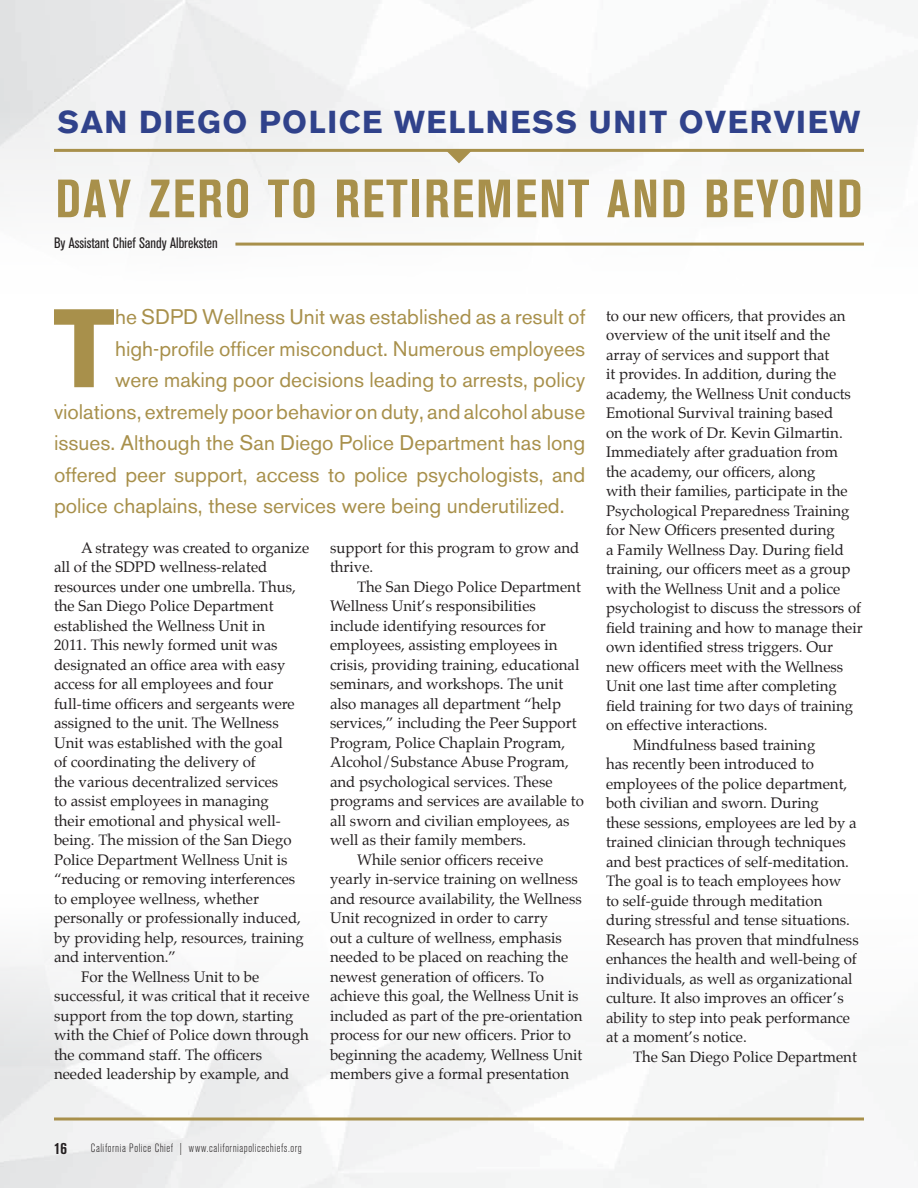
<style>
.page{position:relative;width:918px;height:1188px;background:#fff}
.page>*{position:absolute;margin:0;border:0;box-sizing:border-box;transform-origin:0 0}
.t1{font:700 110.25px "Akzidenz Grotesk BE";color:#a8904b}
.t2{font:700 condensed 53.4px "Akzidenz Grotesk BE";letter-spacing:.04em;color:#a8904b}
.t3{font:700 31.5px "Akzidenz Grotesk BE";letter-spacing:.05em;color:#30428b}
.t4{font:21px "Akzidenz Grotesk BE";color:#a8904b}
.t5{font:700 condensed 16.5px "Akzidenz Grotesk BE";color:#231f20}
.t6{font:15px/19.5px "Palatino";color:#231f20}
.t7{font:condensed 15px "Akzidenz Grotesk BE";color:#231f20}
.t8{font:300 condensed 12px "Akzidenz Grotesk BE";letter-spacing:.045em;color:#231f20}
</style>
<div class="page">
<hr style="left:54px;top:149px;width:810px;height:3px;background:#a8904b">
<svg style="left:445px;top:151px;width:28px;height:12px"></svg>
<hr style="left:235px;top:243px;width:629px;height:3px;background:#a8904b">
<hr style="left:54px;top:1118px;width:810px;height:2px;background:#a8904b">
<h3 class="t3" style="left:58px;top:104px;width:804px">SAN DIEGO POLICE WELLNESS UNIT OVERVIEW</h3>
<h2 class="t2" style="left:55px;top:168px;width:809px">DAY ZERO TO RETIREMENT AND BEYOND</h2>
<p class="t7" style="left:54px;top:235px;width:165px">By Assistant Chief Sandy Albreksten</p>
<h1 class="t1" style="left:53px;top:285px;width:63px">T</h1>
<h3 class="t4" style="left:115px;top:304px;width:472px">he SDPD Wellness Unit was established as a result of</h3>
<h3 class="t4" style="left:115px;top:336px;width:472px">high-profile officer misconduct. Numerous employees</h3>
<h3 class="t4" style="left:115px;top:367px;width:472px">were making poor decisions leading to arrests, policy</h3>
<h3 class="t4" style="left:54px;top:399px;width:533px">violations, extremely poor behavior on duty, and alcohol abuse</h3>
<h3 class="t4" style="left:54px;top:430px;width:533px">issues. Although the San Diego Police Department has long</h3>
<h3 class="t4" style="left:54px;top:462px;width:533px">offered peer support, access to police psychologists, and</h3>
<h3 class="t4" style="left:54px;top:493px;width:512px">police chaplains, these services were being underutilized.</h3>
<p class="t6" style="left:81px;top:538px;width:230px">A strategy was created to organize</p>
<p class="t6" style="left:54px;top:557px;width:215px">all of the SDPD wellness-related</p>
<p class="t6" style="left:54px;top:577px;width:243px">resources under one umbrella. Thus,</p>
<p class="t6" style="left:54px;top:596px;width:221px">the San Diego Police Department</p>
<p class="t6" style="left:54px;top:616px;width:213px">established the Wellness Unit in</p>
<p class="t6" style="left:54px;top:635px;width:225px">2011. This newly formed unit was</p>
<p class="t6" style="left:54px;top:655px;width:233px">designated an office area with easy</p>
<p class="t6" style="left:54px;top:674px;width:221px">access for all employees and four</p>
<p class="t6" style="left:54px;top:694px;width:242px">full-time officers and sergeants were</p>
<p class="t6" style="left:54px;top:713px;width:226px">assigned to the unit. The Wellness</p>
<p class="t6" style="left:54px;top:733px;width:230px">Unit was established with the goal</p>
<p class="t6" style="left:54px;top:752px;width:203px">of coordinating the delivery of</p>
<p class="t6" style="left:54px;top:772px;width:226px">the various decentralized services</p>
<p class="t6" style="left:54px;top:791px;width:216px">to assist employees in managing</p>
<p class="t6" style="left:54px;top:811px;width:228px">their emotional and physical well-</p>
<p class="t6" style="left:54px;top:830px;width:239px">being. The mission of the San Diego</p>
<p class="t6" style="left:54px;top:850px;width:235px">Police Department Wellness Unit is</p>
<p class="t6" style="left:54px;top:869px;width:243px">“reducing or removing interferences</p>
<p class="t6" style="left:54px;top:889px;width:207px">to employee wellness, whether</p>
<p class="t6" style="left:54px;top:908px;width:249px">personally or professionally induced,</p>
<p class="t6" style="left:54px;top:928px;width:251px">by providing help, resources, training</p>
<p class="t6" style="left:54px;top:947px;width:124px">and intervention.”</p>
<p class="t6" style="left:81px;top:967px;width:180px">For the Wellness Unit to be</p>
<p class="t6" style="left:54px;top:986px;width:257px">successful, it was critical that it receive</p>
<p class="t6" style="left:54px;top:1006px;width:241px">support from the top down, starting</p>
<p class="t6" style="left:54px;top:1025px;width:256px">with the Chief of Police down through</p>
<p class="t6" style="left:54px;top:1045px;width:210px">the command staff. The officers</p>
<p class="t6" style="left:54px;top:1064px;width:237px">needed leadership by example, and</p>
<p class="t6" style="left:330px;top:538px;width:251px">support for this program to grow and thrive.</p>
<p class="t6" style="left:357px;top:577px;width:225px">The San Diego Police Department</p>
<p class="t6" style="left:330px;top:596px;width:207px">Wellness Unit’s responsibilities</p>
<p class="t6" style="left:330px;top:616px;width:217px">include identifying resources for</p>
<p class="t6" style="left:330px;top:635px;width:229px">employees, assisting employees in</p>
<p class="t6" style="left:330px;top:655px;width:251px">crisis, providing training, educational</p>
<p class="t6" style="left:330px;top:674px;width:235px">seminars, and workshops. The unit</p>
<p class="t6" style="left:330px;top:694px;width:233px">also manages all department “help</p>
<p class="t6" style="left:330px;top:713px;width:248px">services,” including the Peer Support</p>
<p class="t6" style="left:330px;top:733px;width:237px">Program, Police Chaplain Program,</p>
<p class="t6" style="left:330px;top:752px;width:240px">Alcohol/Substance Abuse Program,</p>
<p class="t6" style="left:330px;top:772px;width:224px">and psychological services. These</p>
<p class="t6" style="left:330px;top:791px;width:255px">programs and services are available to</p>
<p class="t6" style="left:330px;top:811px;width:241px">all sworn and civilian employees, as</p>
<p class="t6" style="left:330px;top:830px;width:198px">well as their family members.</p>
<p class="t6" style="left:357px;top:850px;width:188px">While senior officers receive</p>
<p class="t6" style="left:330px;top:869px;width:249px">yearly in-service training on wellness</p>
<p class="t6" style="left:330px;top:889px;width:253px">and resource availability, the Wellness</p>
<p class="t6" style="left:330px;top:908px;width:220px">Unit recognized in order to carry</p>
<p class="t6" style="left:330px;top:928px;width:233px">out a culture of wellness, emphasis</p>
<p class="t6" style="left:330px;top:947px;width:240px">needed to be placed on reaching the</p>
<p class="t6" style="left:330px;top:967px;width:215px">newest generation of officers. To</p>
<p class="t6" style="left:330px;top:986px;width:250px">achieve this goal, the Wellness Unit is</p>
<p class="t6" style="left:330px;top:1006px;width:254px">included as part of the pre-orientation</p>
<p class="t6" style="left:330px;top:1025px;width:243px">process for our new officers. Prior to</p>
<p class="t6" style="left:330px;top:1045px;width:254px">beginning the academy, Wellness Unit</p>
<p class="t6" style="left:330px;top:1064px;width:241px">members give a formal presentation</p>
<p class="t6" style="left:606px;top:306px;width:241px">to our new officers, that provides an</p>
<p class="t6" style="left:606px;top:325px;width:226px">overview of the unit itself and the</p>
<p class="t6" style="left:606px;top:345px;width:225px">array of services and support that</p>
<p class="t6" style="left:606px;top:364px;width:232px">it provides. In addition, during the</p>
<p class="t6" style="left:606px;top:384px;width:247px">academy, the Wellness Unit conducts</p>
<p class="t6" style="left:606px;top:403px;width:229px">Emotional Survival training based</p>
<p class="t6" style="left:606px;top:423px;width:238px">on the work of Dr. Kevin Gilmartin.</p>
<p class="t6" style="left:606px;top:442px;width:234px">Immediately after graduation from</p>
<p class="t6" style="left:606px;top:462px;width:211px">the academy, our officers, along</p>
<p class="t6" style="left:606px;top:481px;width:243px">with their families, participate in the</p>
<p class="t6" style="left:606px;top:501px;width:245px">Psychological Preparedness Training</p>
<p class="t6" style="left:606px;top:520px;width:230px">for New Officers presented during</p>
<p class="t6" style="left:606px;top:540px;width:239px">a Family Wellness Day. During field</p>
<p class="t6" style="left:606px;top:559px;width:246px">training, our officers meet as a group</p>
<p class="t6" style="left:606px;top:579px;width:236px">with the Wellness Unit and a police</p>
<p class="t6" style="left:606px;top:598px;width:257px">psychologist to discuss the stressors of</p>
<p class="t6" style="left:606px;top:618px;width:258px">field training and how to manage their</p>
<p class="t6" style="left:606px;top:637px;width:229px">own identified stress triggers. Our</p>
<p class="t6" style="left:606px;top:657px;width:239px">new officers meet with the Wellness</p>
<p class="t6" style="left:606px;top:676px;width:232px">Unit one last time after completing</p>
<p class="t6" style="left:606px;top:696px;width:249px">field training for two days of training</p>
<p class="t6" style="left:606px;top:715px;width:163px">on effective interactions.</p>
<p class="t6" style="left:633px;top:735px;width:184px">Mindfulness based training</p>
<p class="t6" style="left:606px;top:754px;width:210px">has recently been introduced to</p>
<p class="t6" style="left:606px;top:774px;width:243px">employees of the police department,</p>
<p class="t6" style="left:606px;top:793px;width:214px">both civilian and sworn. During</p>
<p class="t6" style="left:606px;top:813px;width:252px">these sessions, employees are led by a</p>
<p class="t6" style="left:606px;top:832px;width:241px">trained clinician through techniques</p>
<p class="t6" style="left:606px;top:852px;width:245px">and best practices of self-meditation.</p>
<p class="t6" style="left:606px;top:871px;width:237px">The goal is to teach employees how</p>
<p class="t6" style="left:606px;top:891px;width:218px">to self-guide through meditation</p>
<p class="t6" style="left:606px;top:910px;width:245px">during stressful and tense situations.</p>
<p class="t6" style="left:606px;top:930px;width:254px">Research has proven that mindfulness</p>
<p class="t6" style="left:606px;top:949px;width:252px">enhances the health and well-being of</p>
<p class="t6" style="left:606px;top:969px;width:248px">individuals, as well as organizational</p>
<p class="t6" style="left:606px;top:988px;width:239px">culture. It also improves an officer’s</p>
<p class="t6" style="left:606px;top:1008px;width:246px">ability to step into peak performance</p>
<p class="t6" style="left:606px;top:1027px;width:142px">at a moment’s notice.</p>
<p class="t6" style="left:633px;top:1047px;width:225px">The San Diego Police Department</p>
<p class="t5" style="left:54px;top:1139px;width:15px">16</p>
<p class="t8" style="left:91px;top:1142px;width:212px">California Police Chief | www.californiapolicechiefs.org</p>
</div>
